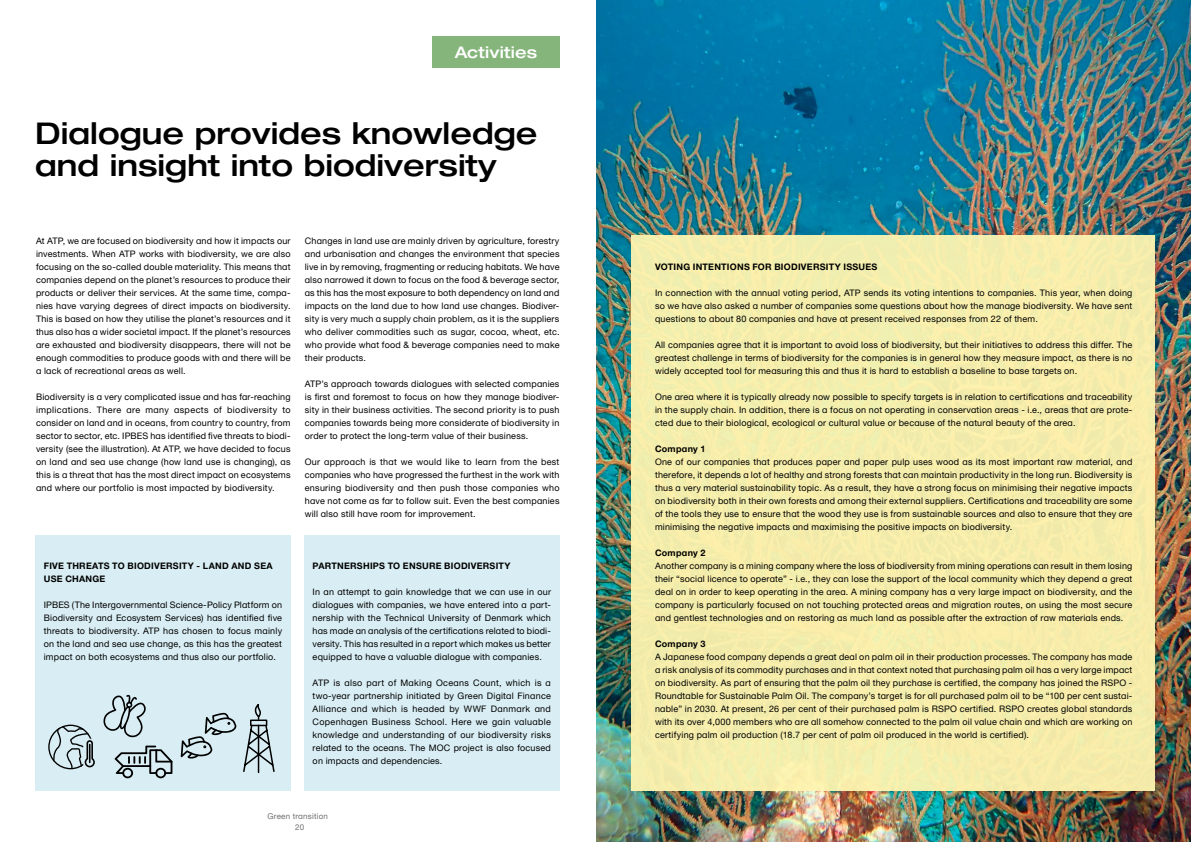
<style>
.page{position:relative;width:1191px;height:842px;background:#fff}
.page>*{position:absolute;margin:0;border:0;box-sizing:border-box;transform-origin:0 0}
.Kapiteloverskrift_H2{font:500 30px/32px "Helvetica Neue ATP Head";color:#000}
.Tag{font:500 16px "Helvetica Neue ATP Head";letter-spacing:.01em;color:#fff}
.Brødtekst{font:9px/13px "Helvetica Neue ATP Body";letter-spacing:.02em;color:#000;text-align:justify}
.Bokstekst{font:9px/13px "Helvetica Neue ATP Body";letter-spacing:.02em;color:#000;text-align:justify}
.Box_overskrift{font:700 9px/13px "Helvetica Neue ATP Body";letter-spacing:.03em;color:#000}
.Brødtekst-2{font:700 9px "Helvetica Neue ATP Body";letter-spacing:.03em;color:#000}
.t1{font:8px "Helvetica Neue ATP Body";letter-spacing:.025em;color:#706f6f}
</style>
<div class="page">
<div style="left:432px;top:36px;width:127px;height:31px;background:#85b57b"></div>
<div style="left:35px;top:536px;width:256px;height:255px;background:#d9eef4"></div>
<div style="left:304px;top:536px;width:255px;height:255px;background:#d9eef4"></div>
<svg style="left:243px;top:704px;width:32px;height:69px"></svg>
<svg style="left:103px;top:694px;width:43px;height:44px"></svg>
<svg style="left:181px;top:712px;width:55px;height:46px"></svg>
<svg style="left:115px;top:746px;width:57px;height:32px"></svg>
<svg style="left:48px;top:725px;width:47px;height:44px"></svg>
<img style="left:596px;top:0;width:595px;height:842px">
<div style="left:631px;top:235px;width:524px;height:556px;background:#f5edac"></div>
<h2 class="Tag" style="left:455px;top:42px;width:84px">Activities</h2>
<h2 class="Kapiteloverskrift_H2" style="left:35px;top:117px;width:504px">Dialogue provides knowledge and insight into biodiversity</h2>
<p class="Brødtekst" style="left:36px;top:234px;width:256px">At ATP, we are focused on biodiversity and how it impacts our investments. When ATP works with biodiversity, we are also focusing on the so-called double materiality. This means that companies depend on the planet’s resources to produce their products or deliver their services. At the same time, compa&shy;nies have varying degrees of direct impacts on biodiversity.<br>This is based on how they utilise the planet’s resources and it thus also has a wider societal impact. If the planet’s resources are exhausted and biodiversity disappears, there will not be enough commodities to produce goods with and there will be a lack of recreational areas as well.</p>
<p class="Brødtekst" style="left:36px;top:390px;width:256px">Biodiversity is a very complicated issue and has far-reaching implications. There are many aspects of biodiversity to consider on land and in oceans, from country to country, from sector to sector, etc. IPBES has identified five threats to biodi&shy;versity (see the illustration). At ATP, we have decided to focus on land and sea use change (how land use is changing), as this is a threat that has the most direct impact on ecosystems and where our portfolio is most impacted by biodiversity.</p>
<p class="Brødtekst" style="left:305px;top:234px;width:256px">Changes in land use are mainly driven by agriculture, forestry and urbanisation and changes the environment that species live in by removing, fragmenting or reducing habitats. We have also narrowed it down to focus on the food &amp; beverage sector, as this has the most exposure to both dependency on land and impacts on the land due to how land use changes. Biodiver&shy;sity is very much a supply chain problem, as it is the suppliers who deliver commodities such as sugar, cocoa, wheat, etc. who provide what food &amp; beverage companies need to make their products.</p>
<p class="Brødtekst" style="left:305px;top:377px;width:256px">ATP’s approach towards dialogues with selected companies is first and foremost to focus on how they manage biodiver&shy;sity in their business activities. The second priority is to push companies towards being more considerate of biodiversity in order to protect the long-term value of their business.</p>
<p class="Brødtekst" style="left:305px;top:455px;width:256px">Our approach is that we would like to learn from the best companies who have progressed the furthest in the work with ensuring biodiversity and then push those companies who have not come as far to follow suit. Even the best companies will also still have room for improvement.</p>
<h3 class="Box_overskrift" style="left:44px;top:559px;width:230px">FIVE THREATS TO BIODIVERSITY - LAND AND SEA<br>USE CHANGE</h3>
<p class="Bokstekst" style="left:44px;top:598px;width:240px">IPBES (The Intergovernmental Science-Policy Platform on Biodiversity and Ecosystem Services) has identified five threats to biodiversity. ATP has chosen to focus mainly on the land and sea use change, as this has the greatest impact on both ecosystems and thus also our portfolio.</p>
<h3 class="Box_overskrift" style="left:313px;top:559px;width:199px">PARTNERSHIPS TO ENSURE BIODIVERSITY</h3>
<p class="Bokstekst" style="left:313px;top:585px;width:240px">In an attempt to gain knowledge that we can use in our dialogues with companies, we have entered into a part&shy;nership with the Technical University of Denmark which has made an analysis of the certifications related to biodi&shy;versity. This has resulted in a report which makes us better equipped to have a valuable dialogue with companies.</p>
<p class="Bokstekst" style="left:313px;top:676px;width:240px">ATP is also part of Making Oceans Count, which is a two-year partnership initiated by Green Digital Finance Alliance and which is headed by WWF Danmark and Copenhagen Business School. Here we gain valuable knowledge and understanding of our biodiversity risks related to the oceans. The MOC project is also focused on impacts and dependencies.</p>
<p class="t1" style="left:267px;top:811px;width:62px">Green transition</p>
<p class="t1" style="left:295px;top:822px;width:10px">20</p>
<h3 class="Box_overskrift" style="left:655px;top:260px;width:224px">VOTING INTENTIONS FOR BIODIVERSITY ISSUES</h3>
<p class="Brødtekst" style="left:655px;top:286px;width:479px">In connection with the annual voting period, ATP sends its voting intentions to companies. This year, when doing so we have also asked a number of companies some questions about how the manage biodiversity. We have sent questions to about 80 companies and have at present received responses from 22 of them.</p>
<p class="Brødtekst" style="left:655px;top:338px;width:479px">All companies agree that it is important to avoid loss of biodiversity, but their initiatives to address this differ. The greatest challenge in terms of biodiversity for the companies is in general how they measure impact, as there is no widely accepted tool for measuring this and thus it is hard to establish a baseline to base targets on.</p>
<p class="Brødtekst" style="left:655px;top:390px;width:479px">One area where it is typically already now possible to specify targets is in relation to certifications and traceability in the supply chain. In addition, there is a focus on not operating in conservation areas - i.e., areas that are prote&shy;cted due to their biological, ecological or cultural value or because of the natural beauty of the area.</p>
<p class="Brødtekst-2" style="left:655px;top:443px;width:52px">Company 1</p>
<p class="Brødtekst" style="left:655px;top:455px;width:479px">One of our companies that produces paper and paper pulp uses wood as its most important raw material, and therefore, it depends a lot of healthy and strong forests that can maintain productivity in the long run. Biodiversity is thus a very material sustainability topic. As a result, they have a strong focus on minimising their negative impacts on biodiversity both in their own forests and among their external suppliers. Certifications and traceability are some of the tools they use to ensure that the wood they use is from sustainable sources and also to ensure that they are minimising the negative impacts and maximising the positive impacts on biodiversity.</p>
<p class="Brødtekst-2" style="left:655px;top:547px;width:52px">Company 2</p>
<p class="Brødtekst" style="left:655px;top:559px;width:479px">Another company is a mining company where the loss of biodiversity from mining operations can result in them losing their “social licence to operate” - i.e., they can lose the support of the local community which they depend a great deal on in order to keep operating in the area. A mining company has a very large impact on biodiversity, and the company is particularly focused on not touching protected areas and migration routes, on using the most secure and gentlest technologies and on restoring as much land as possible after the extraction of raw materials ends.</p>
<p class="Brødtekst-2" style="left:655px;top:638px;width:52px">Company 3</p>
<p class="Brødtekst" style="left:655px;top:650px;width:479px">A Japanese food company depends a great deal on palm oil in their production processes. The company has made a risk analysis of its commodity purchases and in that context noted that purchasing palm oil has a very large impact on biodiversity. As part of ensuring that the palm oil they purchase is certified, the company has joined the RSPO - Roundtable for Sustainable Palm Oil. The company’s target is for all purchased palm oil to be “100 per cent sustai&shy;nable” in 2030. At present, 26 per cent of their purchased palm is RSPO certified. RSPO creates global standards with its over 4,000 members who are all somehow connected to the palm oil value chain and which are working on certifying palm oil production (18.7 per cent of palm oil produced in the world is certified).</p>
</div>
